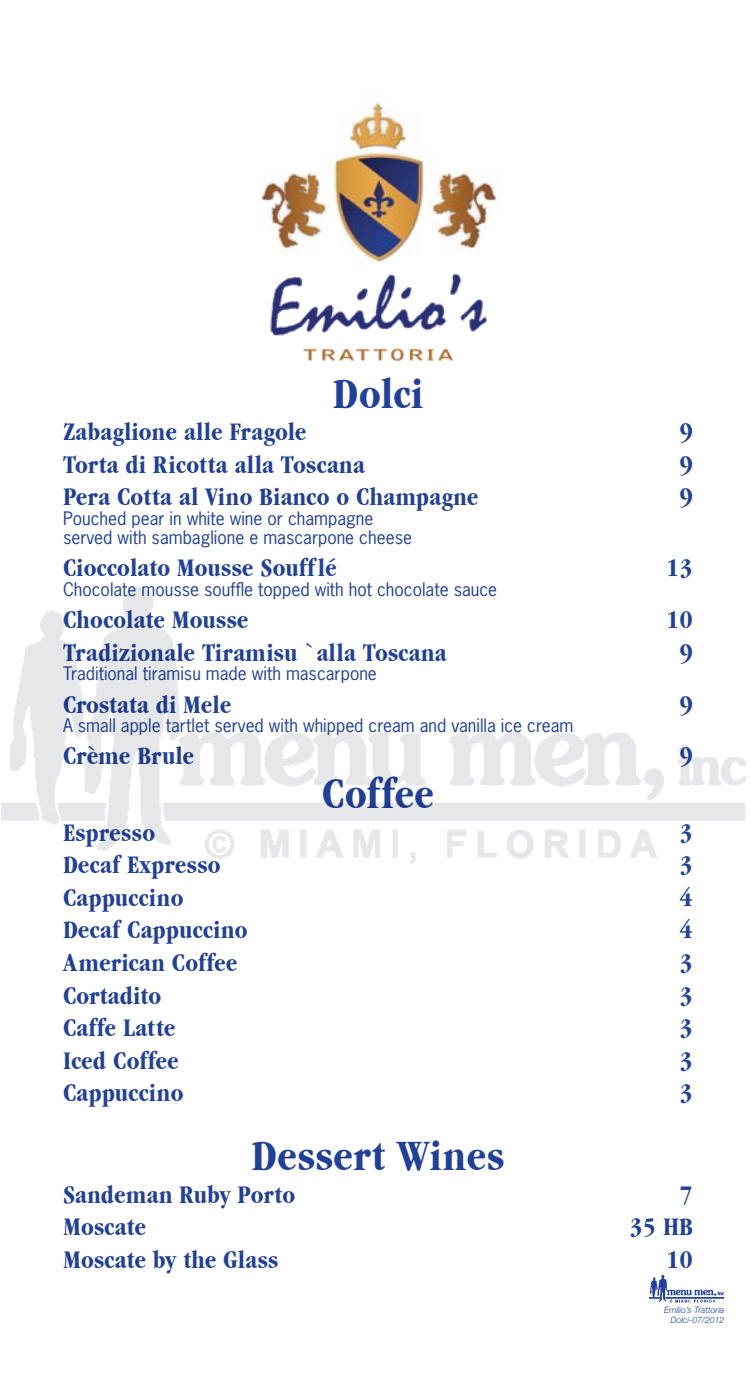
<style>
.page{position:relative;width:756px;height:1386px;background:#fff}
.page>*{position:absolute;margin:0;border:0;box-sizing:border-box;transform-origin:0 0}
.t1{font:42px "Garamond Condensed Bold DTC";color:#21409a}
.t2{font:24.5px "Garamond Condensed Bold DTC";color:#21409a}
.t3{font:17.5px/19.2px "News Gothic Std";color:#21409a}
.t4{font:italic 300 8.75px/10.5px "Helvetica Neue";color:#21409a;text-align:right}
</style>
<div class="page">
<img style="left:259px;top:97px;width:239px;height:166px">
<img style="left:270px;top:273px;width:217px;height:89px">
<img style="left:650px;top:1274px;width:74px;height:28px">
<img style="left:2px;top:587px;width:745px;height:276px">
<h1 class="t1" style="left:333px;top:370px;width:92px">Dolci</h1>
<p class="t2" style="left:63px;top:418px;width:245px">Zabaglione alle Fragole</p>
<p class="t2" style="left:680px;top:418px;width:15px">9</p>
<p class="t2" style="left:63px;top:451px;width:303px">Torta di Ricotta alla Toscana</p>
<p class="t2" style="left:680px;top:451px;width:15px">9</p>
<p class="t2" style="left:63px;top:483px;width:417px">Pera Cotta al Vino Bianco o Champagne</p>
<p class="t2" style="left:680px;top:483px;width:15px">9</p>
<p class="t3" style="left:63px;top:508px;width:351px">Pouched pear in white wine or champagne served with sambaglione e mascarpone cheese</p>
<p class="t2" style="left:63px;top:554px;width:275px">Cioccolato Mousse Soufflé</p>
<p class="t2" style="left:666px;top:554px;width:28px">13</p>
<p class="t3" style="left:63px;top:579px;width:436px">Chocolate mousse souffle topped with hot chocolate sauce</p>
<p class="t2" style="left:63px;top:606px;width:187px">Chocolate Mousse</p>
<p class="t2" style="left:666px;top:606px;width:28px">10</p>
<p class="t2" style="left:63px;top:639px;width:385px">Tradizionale Tiramisu `alla Toscana</p>
<p class="t2" style="left:680px;top:639px;width:15px">9</p>
<p class="t3" style="left:63px;top:664px;width:315px">Traditional tiramisu made with mascarpone</p>
<p class="t2" style="left:63px;top:690px;width:170px">Crostata di Mele</p>
<p class="t2" style="left:680px;top:690px;width:15px">9</p>
<p class="t3" style="left:63px;top:715px;width:512px">A small apple tartlet served with whipped cream and vanilla ice cream</p>
<p class="t2" style="left:63px;top:742px;width:133px">Crème Brule</p>
<p class="t2" style="left:680px;top:742px;width:15px">9</p>
<h1 class="t1" style="left:322px;top:770px;width:114px">Coffee</h1>
<p class="t2" style="left:63px;top:819px;width:94px">Espresso</p>
<p class="t2" style="left:680px;top:819px;width:15px">3</p>
<p class="t2" style="left:63px;top:851px;width:159px">Decaf Expresso</p>
<p class="t2" style="left:680px;top:851px;width:15px">3</p>
<p class="t2" style="left:63px;top:884px;width:122px">Cappuccino</p>
<p class="t2" style="left:680px;top:884px;width:15px">4</p>
<p class="t2" style="left:63px;top:916px;width:186px">Decaf Cappuccino</p>
<p class="t2" style="left:680px;top:916px;width:15px">4</p>
<p class="t2" style="left:63px;top:949px;width:176px">American Coffee</p>
<p class="t2" style="left:680px;top:949px;width:15px">3</p>
<p class="t2" style="left:63px;top:981px;width:100px">Cortadito</p>
<p class="t2" style="left:680px;top:981px;width:15px">3</p>
<p class="t2" style="left:63px;top:1014px;width:114px">Caffe Latte</p>
<p class="t2" style="left:680px;top:1014px;width:15px">3</p>
<p class="t2" style="left:63px;top:1046px;width:117px">Iced Coffee</p>
<p class="t2" style="left:680px;top:1046px;width:15px">3</p>
<p class="t2" style="left:63px;top:1079px;width:122px">Cappuccino</p>
<p class="t2" style="left:680px;top:1079px;width:15px">3</p>
<h1 class="t1" style="left:252px;top:1132px;width:254px">Dessert Wines</h1>
<p class="t2" style="left:63px;top:1180px;width:234px">Sandeman Ruby Porto</p>
<p class="t2" style="left:680px;top:1180px;width:15px">7</p>
<p class="t2" style="left:63px;top:1213px;width:85px">Moscate</p>
<p class="t2" style="left:629px;top:1213px;width:65px">35 HB</p>
<p class="t2" style="left:63px;top:1246px;width:217px">Moscate by the Glass</p>
<p class="t2" style="left:666px;top:1246px;width:28px">10</p>
<p class="t4" style="left:664px;top:1304px;width:62px">Emilio’s Trattoria<br>Dolci-07/2012</p>
</div>
